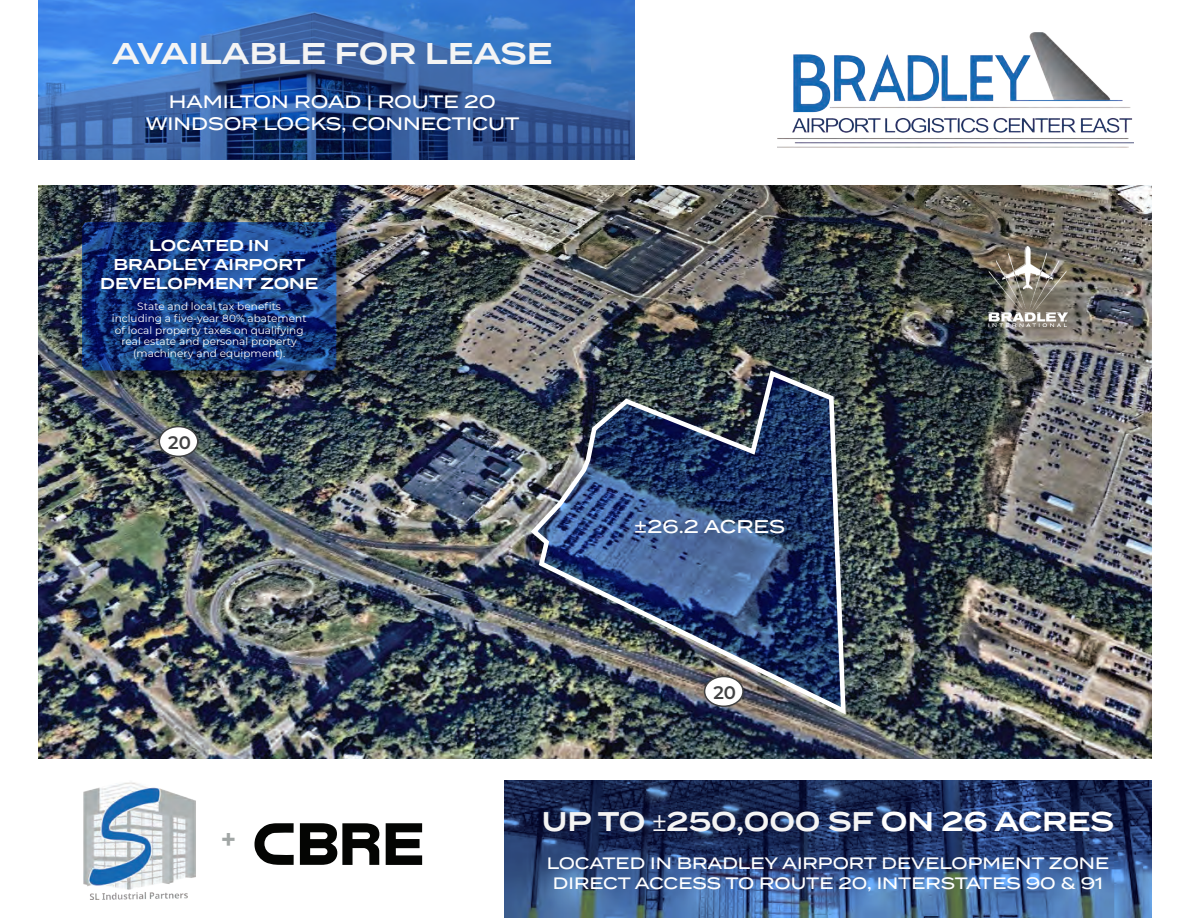
<style>
.page{position:relative;width:1188px;height:918px;background:#fff}
.page>*{position:absolute;margin:0;border:0;box-sizing:border-box;transform-origin:0 0}
.t1{font:600 30px "Termina";color:#f4f4f4}
.t2{font:600 27px "Termina";color:#f4f4f4}
.t3{font:800 25.2px "Franklin Gothic";color:#a1a6a5}
.t4{font:500 18.45px "Termina";color:#fff}
.t5{font:600 18.15px "Montserrat";color:#414243}
.t6{font:500 18px/22.2px "Termina";color:#fff;text-align:center}
.t7{font:500 16.5px/19.8px "Termina";color:#fff;text-align:center}
.t8{font:600 15.75px/18.9px "Termina";color:#fff;text-align:center}
.t9{font:10.5px/11.9px "Montserrat";letter-spacing:.005em;color:#fff;text-align:center}
.s1{font-family:"Proxima Nova";font-weight:500}
.s2{color:#fff}
</style>
<div class="page">
<img style="left:38px;top:185px;width:1114px;height:574px">
<img style="left:83px;top:782px;width:113px;height:117px">
<svg style="left:386px;top:823px;width:36px;height:42px"></svg>
<svg style="left:300px;top:823px;width:79px;height:42px"></svg>
<svg style="left:254px;top:823px;width:40px;height:42px"></svg>
<img style="left:988px;top:246px;width:79px;height:81px">
<div style="left:159px;top:427px;width:39px;height:29px;background:#fff;border-radius:50%"></div>
<div style="left:159px;top:426px;width:40px;height:31px;border:2px solid #414243;border-radius:50%"></div>
<img style="left:778px;top:33px;width:356px;height:115px">
<svg style="left:38px;top:0;width:596px;height:160px;background:#3666ae"></svg>
<svg style="left:504px;top:780px;width:648px;height:138px;background:#2c4676"></svg>
<img style="left:527px;top:367px;width:321px;height:351px">
<div style="left:84px;top:224px;width:269px;height:163px;background:#231f20;opacity:.55"></div>
<svg style="left:82px;top:222px;width:254px;height:149px;background:#153579"></svg>
<h1 class="t1" style="left:112px;top:31px;width:442px">AVAILABLE FOR LEASE</h1>
<h3 class="t6" style="left:146px;top:90px;width:375px">HAMILTON ROAD | ROUTE 20<br>WINDSOR LOCKS, CONNECTICUT</h3>
<h3 class="t8" style="left:100px;top:236px;width:220px">LOCATED IN<br>BRADLEY AIRPORT<br>DEVELOPMENT ZONE</h3>
<p class="t9" style="left:112px;top:300px;width:196px">State and local tax benefits including a five-year 80% abatement of local property taxes on qualifying real estate and personal property (machinery and equipment).</p>
<h3 class="t5" style="left:168px;top:430px;width:24px">20</h3>
<h3 class="t3" style="left:221px;top:823px;width:16px">+</h3>
<h3 class="t4" style="left:634px;top:513px;width:153px">±26.2 ACRES</h3>
<h3 class="t5" style="left:714px;top:680px;width:24px">20</h3>
<h2 class="t2" style="left:542px;top:801px;width:574px">UP TO <span class="s1">±</span>250,000 SF <span class="s2">ON 26 ACRES</span></h2>
<h3 class="t7" style="left:547px;top:853px;width:564px">LOCATED IN BRADLEY AIRPORT DEVELOPMENT ZONE<br>DIRECT ACCESS TO ROUTE 20, INTERSTATES 90 &amp; 91</h3>
</div>
